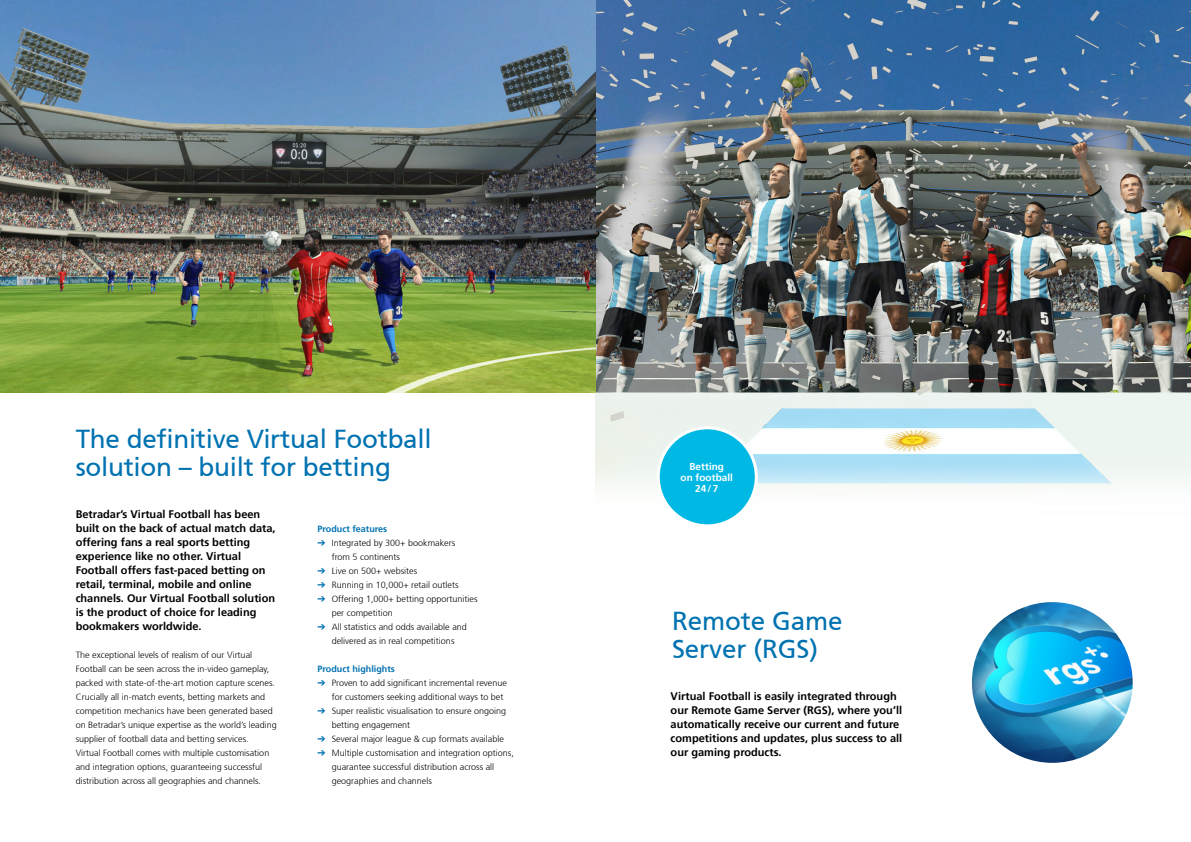
<style>
.page{position:relative;width:1191px;height:842px;background:#fff}
.page>*{position:absolute;margin:0;border:0;box-sizing:border-box;transform-origin:0 0}
.t1{font:26px/28px "Frutiger 55 Roman";letter-spacing:-.01em;color:#0072b1}
.t2{font:700 11px/14px "Frutiger 65";color:#000}
.t3{font:700 10px/11px "Frutiger 65";color:#fff;text-align:center}
.t4{font:300 9px/14px "Frutiger 45";color:#000}
.t5{font:700 9px "Frutiger 65";color:#0072b1}
.s1{color:#0072b1}
</style>
<div class="page">
<img style="left:595px;top:0;width:525px;height:487px">
<img style="left:1120px;top:0;width:71px;height:724px">
<img style="left:990px;top:491px;width:131px;height:141px">
<svg style="left:1115px;top:632px;width:6px;height:9px"></svg>
<img style="left:1086px;top:724px;width:35px;height:32px">
<img style="left:972px;top:602px;width:160px;height:161px;border-radius:80px">
<img style="left:0;top:0;width:595px;height:393px">
<div style="left:658px;top:428px;width:98px;height:98px;background:#00b8e4;border-radius:50%"></div>
<div style="left:657px;top:426px;width:101px;height:101px;border:3px solid #fff;border-radius:50%"></div>
<h1 class="t1" style="left:76px;top:425px;width:357px">The definitive Virtual Football solution – built for betting</h1>
<p class="t2" style="left:76px;top:507px;width:201px">Betradar’s Virtual Football has been built on the back of actual match data, offering fans a real sports betting experience like no other. Virtual Football offers fast-paced betting on retail, terminal, mobile and online channels. Our Virtual Football solution is the product of choice for leading bookmakers worldwide.</p>
<p class="t4" style="left:76px;top:648px;width:203px">The exceptional levels of realism of our Virtual Football can be seen across the in-video gameplay, packed with state-of-the-art motion capture scenes.<br>Crucially all in-match events, betting markets and competition mechanics have been generated based on Betradar’s unique expertise as the world’s leading supplier of football data and betting services.<br>Virtual Football comes with multiple customisation and integration options, guaranteeing successful distribution across all geographies and channels.</p>
<p class="t5" style="left:317px;top:524px;width:71px">Product features</p>
<p class="t4" style="left:332px;top:536px;width:125px;text-indent:-14px"><span class="s1">➔</span> Integrated by 300+ bookmakers from 5 continents</p>
<p class="t4" style="left:317px;top:564px;width:101px"><span class="s1">➔</span> Live on 500+ websites</p>
<p class="t4" style="left:317px;top:578px;width:142px"><span class="s1">➔</span> Running in 10,000+ retail outlets</p>
<p class="t4" style="left:332px;top:592px;width:147px;text-indent:-14px"><span class="s1">➔</span> Offering 1,000+ betting opportunities per competition</p>
<p class="t4" style="left:317px;top:620px;width:151px;text-align:center"><span class="s1">➔</span> All statistics and odds available and delivered as in real competitions</p>
<p class="t5" style="left:317px;top:664px;width:79px">Product highlights</p>
<p class="t4" style="left:332px;top:676px;width:177px;text-indent:-14px"><span class="s1">➔</span> Proven to add significant incremental revenue for customers seeking additional ways to bet</p>
<p class="t4" style="left:332px;top:704px;width:176px;text-indent:-14px"><span class="s1">➔</span> Super realistic visualisation to ensure ongoing betting engagement</p>
<p class="t4" style="left:317px;top:732px;width:188px"><span class="s1">➔</span> Several major league &amp; cup formats available</p>
<p class="t4" style="left:332px;top:746px;width:184px;text-indent:-14px"><span class="s1">➔</span> Multiple customisation and integration options, guarantee successful distribution across all geographies and channels</p>
<p class="t3" style="left:680px;top:461px;width:54px">Betting<br>on football<br>24 / 7</p>
<h1 class="t1" style="left:672px;top:607px;width:172px">Remote Game<br>Server (RGS)</h1>
<p class="t2" style="left:670px;top:689px;width:233px">Virtual Football is easily integrated through our Remote Game Server (RGS), where you’ll automatically receive our current and future competitions and updates, plus success to all our gaming products.</p>
</div>
